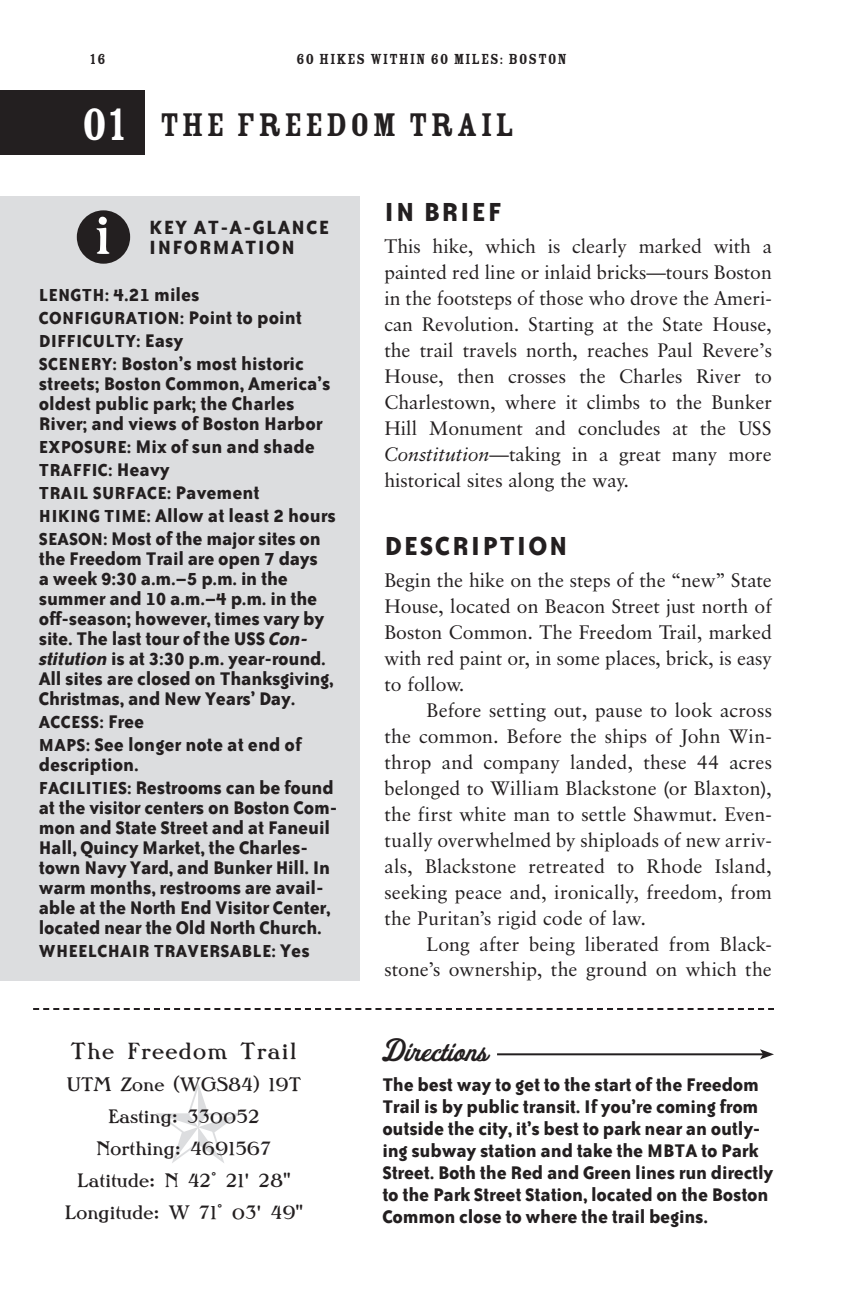
<style>
.page{position:relative;width:864px;height:1296px;background:#fff}
.page>*{position:absolute;margin:0;border:0;box-sizing:border-box;transform-origin:0 0}
.t1{font:60px "P22 Pan Am";color:#fff}
.t2{font:50px "Rosewood Fill";color:#fff;scale:.95 1}
.t3{font:36px "Rosewood Fill";letter-spacing:.065em;color:#231f20}
.t4{font:700 30px "Bailey Sans ITC";letter-spacing:.065em;color:#231f20}
.t5{font:30px "Fenway Park JF";color:#231f20}
.t6{font:24px "P22 Pan Am";letter-spacing:.05em;color:#231f20}
.t7{font:700 22px/20px "Bailey Sans ITC";letter-spacing:.065em;color:#231f20}
.t8{font:700 21px/20px "Bailey Sans ITC";letter-spacing:-.01em;color:#231f20}
.t9{font:700 20px/23px "Bailey Sans ITC";letter-spacing:.015em;color:#231f20}
.t10{font:20px/32px "P22 Pan Am";color:#231f20;text-align:center}
.t11{font:19.6px/26px "Classical Garamond BT";color:#231f20;text-align:justify}
.t12{font:16px "Rosewood Fill";letter-spacing:.05em;color:#231f20}
.s1{font-size:20px}
.s2{font-size:21px}
.s3{font-style:italic}
</style>
<div class="page">
<div style="left:0;top:196px;width:359px;height:785px;background:#dcdddf"></div>
<div style="left:78px;top:211px;width:51px;height:52px;background:#231f20;border-radius:50%"></div>
<div style="left:77px;top:210px;width:53px;height:54px;border:2px solid #231f20;border-radius:50%"></div>
<div style="left:0;top:90px;width:145px;height:65px;background:#231f20"></div>
<hr style="left:497px;top:1053px;width:266px;height:2px;background:#231f20">
<svg style="left:760px;top:1049px;width:14px;height:10px"></svg>
<svg style="left:156px;top:1083px;width:84px;height:80px"></svg>
<svg style="left:33px;top:1008px;width:741px;height:2px"></svg>
<p class="t12" style="left:90px;top:50px;width:17px">16</p>
<p class="t12" style="left:296px;top:50px;width:272px">60 HIKES WITHIN 60 MILES: BOSTON</p>
<h2 class="t2" style="left:81px;top:97px;width:49px">01</h2>
<h3 class="t3" style="left:159px;top:105px;width:357px">THE FREEDOM TRAIL</h3>
<h1 class="t1" style="left:95px;top:202px;width:18px">i</h1>
<p class="t7" style="left:149px;top:217px;width:179px;text-indent:45px">AT-A-GLANCE<br>IN FORMATION</p>
<p class="t8" style="left:39px;top:284px;width:162px"><span class="s1">Length:</span> 4.21 miles</p>
<p class="t9" style="left:39px;top:306px;width:264px">Configuration: <span class="s2">Point to point<br></span>Difficulty: <span class="s2">Easy</span></p>
<p class="t8" style="left:39px;top:353px;width:293px"><span class="s1">Sc enery:</span> Boston’s most historic streets; Boston Common, America’s oldest public park; the Charles River; and views of Boston H arbor</p>
<p class="t8" style="left:39px;top:436px;width:277px"><span class="s1">Exposur e:</span> Mix of sun and shade</p>
<p class="t9" style="left:39px;top:458px;width:12px">Traff</p>
<p class="t8" style="left:91px;top:459px;width:80px"><span class="s1">ic:</span> Heavy</p>
<p class="t9" style="left:39px;top:481px;width:87px">Trail surfac</p>
<p class="t7" style="left:149px;top:217px;width:14px">KEY</p>
<p class="t8" style="left:39px;top:481px;width:299px;line-height:23px;text-indent:119px"><span class="s1">e:</span> Pavement<br><span class="s1">H iking tim e:</span> Allow at least 2 hours<br><span class="s1">Season:</span> Most of the major sites on</p>
<p class="t8" style="left:39px;top:548px;width:296px">the Freedom Trail are open 7 days a week 9:30 a.m.–5 p.m. in the summer and 10 a.m.–4 p.m. in the off-season; however, times vary by site. The last tour of the USS <span class="s3">Con&shy;stitution</span> is at 3:30 p.m. year-round.<br>All sites are closed on Thanksgiving, Christmas, and N ew Years’ Day.</p>
<p class="t9" style="left:39px;top:710px;width:107px">Acc ess: <span class="s2">Free</span></p>
<p class="t8" style="left:39px;top:734px;width:264px"><span class="s1">Maps:</span> See longer note at end of description.</p>
<p class="t8" style="left:39px;top:778px;width:300px"><span class="s1">Fac il ities:</span> Restrooms can be found at the visitor centers on Boston Com&shy;mon and State Street and at Faneuil Hall, Quincy Market, the Charles&shy;town Navy Yard, and Bunker H ill. I n warm months, restrooms are avail&shy;able at the North End Visitor Center, located near the Old North Church.</p>
<p class="t9" style="left:39px;top:939px;width:272px">Wheelchair traversable: <span class="s2">Yes</span></p>
<p class="t6" style="left:71px;top:1039px;width:227px">The Freedom Trail</p>
<p class="t10" style="left:65px;top:1069px;width:239px">UTM Zone (WGS84) 19T<br>Easting: 330052<br>Northing: 4691567<br>Latitude: N 42° 21' 28"<br>Longitude: W 71° 03' 49"</p>
<h3 class="t4" style="left:385px;top:196px;width:114px">I n Brief</h3>
<p class="t11" style="left:384px;top:233px;width:389px">This hike, which is clearly marked with a painted red line or inlaid bricks—tours Boston in the footsteps of those who drove the Ameri&shy;can Revolution. Starting at the State House, the trail travels north, reaches Paul Revere’s House, then crosses the Charles River to Charlestown, where it climbs to the Bunker Hill Monument and concludes at the USS <span class="s3">Constitution</span>—taking in a great many more historical sites along the way.</p>
<h3 class="t4" style="left:385px;top:529px;width:184px">Description</h3>
<p class="t11" style="left:384px;top:566px;width:389px">Begin the hike on the steps of the “new” State House, located on Beacon Street just north of Boston Common. The Freedom Trail, marked with red paint or, in some places, brick, is easy to follow.</p>
<p class="t11" style="left:384px;top:696px;width:389px;text-indent:42px">Before setting out, pause to look across the common. Before the ships of John Win&shy;throp and company landed, these 44 acres belonged to William Blackstone (or Blaxton), the first white man to settle Shawmut. Even&shy;tually overwhelmed by shiploads of new arriv&shy;als, Blackstone retreated to Rhode Island, seeking peace and, ironically, freedom, from the Puritan’s rigid code of law.</p>
<p class="t11" style="left:384px;top:930px;width:389px;text-align:right">Long after being liberated from Black&shy;stone’s ownership, the ground on which the</p>
<h3 class="t5" style="left:381px;top:1031px;width:108px">Directions</h3>
<p class="t8" style="left:382px;top:1073px;width:393px;line-height:22px">The best way to get to the start of the Freedom Trail is by public transit. If you’re coming from outside the city, it’s best to park near an outly&shy;ing subway station and take the mbta to Park Street. Both the Red and Green lines run directly to the Park Street Station, located on the Boston Common close to where the trail begins.</p>
</div>
